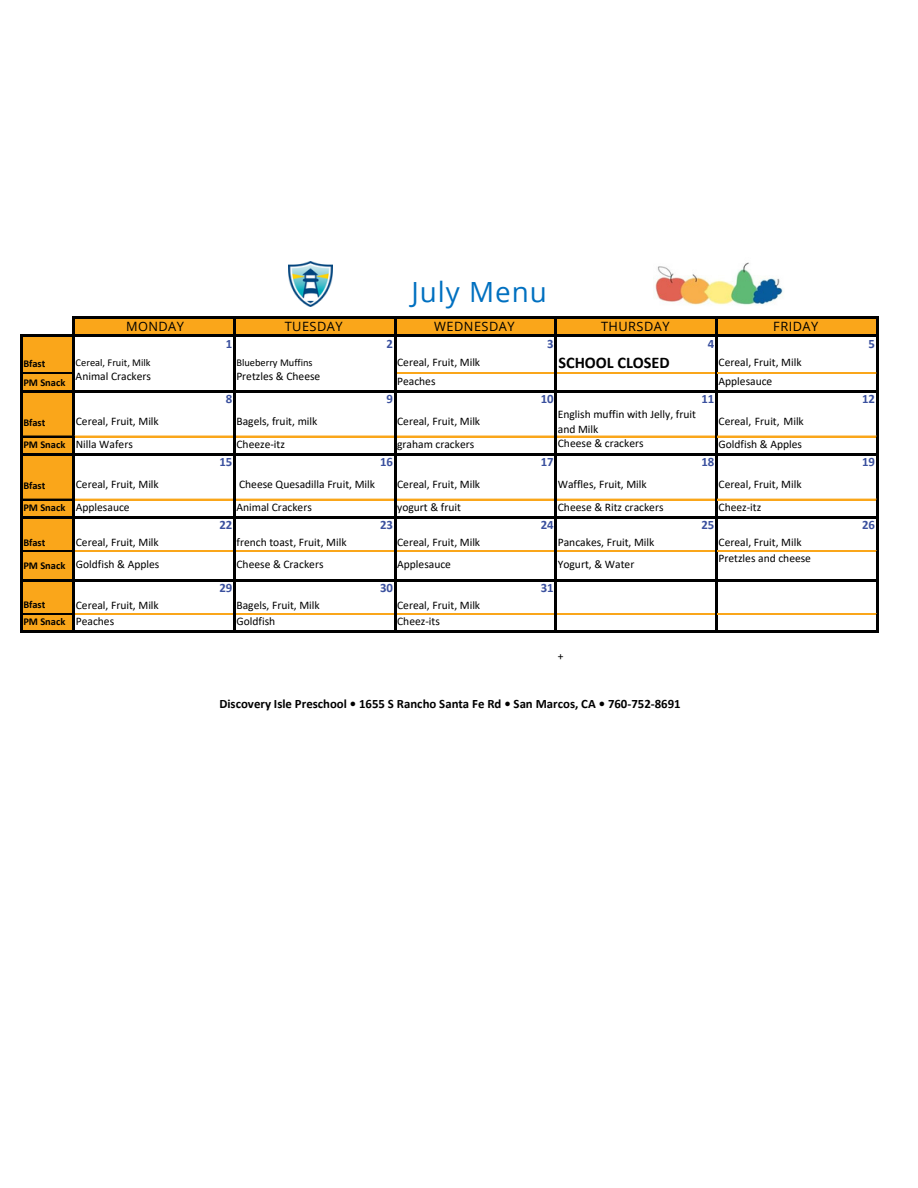
<style>
.page{position:relative;width:918px;height:1188px;background:#fff}
.page>*{position:absolute;margin:0;border:0;box-sizing:border-box;transform-origin:0 0}
.t1{font:27.75px "Open Sans";letter-spacing:.035em;color:#0070c0}
.t2{font:700 16.2px "Calibri";color:#000}
.t3{font:700 12.75px "Calibri";color:#000}
.t4{font:700 12.75px "Calibri";letter-spacing:.005em;color:#3a509e}
.t5{font:12.75px "Open Sans";letter-spacing:.035em;color:#000}
.t6{font:11.55px/22.6px "Calibri";color:#000}
.t7{font:700 10.5px/22.6px "Calibri";color:#000}
.t8{font:10.5px "Calibri";color:#000}
</style>
<div class="page">
<div style="left:74px;top:318px;width:803px;height:18px;background:#faa61a"></div>
<div style="left:21px;top:336px;width:53px;height:17px;background:#faa61a"></div>
<div style="left:21px;top:352px;width:53px;height:56px;background:#faa61a"></div>
<div style="left:21px;top:408px;width:53px;height:63px;background:#faa61a"></div>
<div style="left:21px;top:471px;width:53px;height:63px;background:#faa61a"></div>
<div style="left:21px;top:534px;width:53px;height:63px;background:#faa61a"></div>
<div style="left:21px;top:597px;width:53px;height:35px;background:#faa61a"></div>
<svg style="left:394px;top:319px;width:2px;height:15px"></svg>
<svg style="left:555px;top:319px;width:2px;height:15px"></svg>
<hr style="left:715px;top:319px;width:3px;height:15px;background:#000">
<hr style="left:73px;top:317px;width:2px;height:56px;background:#000">
<hr style="left:23px;top:373px;width:50px;height:1px;background:#000">
<hr style="left:396px;top:373px;width:159px;height:1px;background:#faa61a">
<hr style="left:557px;top:373px;width:158px;height:1px;background:#faa61a">
<svg style="left:73px;top:373px;width:2px;height:17px"></svg>
<hr style="left:23px;top:436px;width:50px;height:1px;background:#000">
<hr style="left:73px;top:392px;width:2px;height:44px;background:#000">
<hr style="left:75px;top:436px;width:158px;height:1px;background:#faa61a">
<hr style="left:236px;top:436px;width:158px;height:1px;background:#faa61a">
<hr style="left:396px;top:436px;width:159px;height:1px;background:#faa61a">
<hr style="left:557px;top:436px;width:158px;height:1px;background:#faa61a">
<svg style="left:73px;top:436px;width:2px;height:35px"></svg>
<hr style="left:23px;top:499px;width:50px;height:1px;background:#000">
<hr style="left:75px;top:499px;width:158px;height:1px;background:#faa61a">
<hr style="left:236px;top:499px;width:158px;height:1px;background:#faa61a">
<hr style="left:396px;top:499px;width:159px;height:1px;background:#faa61a">
<hr style="left:557px;top:499px;width:158px;height:1px;background:#faa61a">
<hr style="left:73px;top:471px;width:2px;height:45px;background:#000">
<svg style="left:73px;top:518px;width:2px;height:16px"></svg>
<hr style="left:23px;top:550px;width:50px;height:1px;background:#000">
<hr style="left:75px;top:550px;width:158px;height:1px;background:#faa61a">
<hr style="left:236px;top:550px;width:158px;height:1px;background:#faa61a">
<hr style="left:396px;top:550px;width:159px;height:1px;background:#faa61a">
<hr style="left:557px;top:550px;width:158px;height:1px;background:#faa61a">
<hr style="left:73px;top:534px;width:2px;height:45px;background:#000">
<svg style="left:73px;top:581px;width:2px;height:16px"></svg>
<hr style="left:23px;top:613px;width:50px;height:2px;background:#000">
<hr style="left:75px;top:613px;width:158px;height:2px;background:#faa61a">
<hr style="left:236px;top:613px;width:158px;height:2px;background:#faa61a">
<hr style="left:396px;top:613px;width:159px;height:2px;background:#faa61a">
<hr style="left:557px;top:613px;width:158px;height:2px;background:#faa61a">
<hr style="left:23px;top:631px;width:50px;height:2px;background:#000">
<hr style="left:73px;top:631px;width:160px;height:2px;background:#000">
<hr style="left:73px;top:597px;width:2px;height:34px;background:#000">
<hr style="left:233px;top:319px;width:3px;height:312px;background:#000">
<hr style="left:394px;top:337px;width:2px;height:296px;background:#000">
<hr style="left:555px;top:337px;width:2px;height:296px;background:#000">
<hr style="left:715px;top:337px;width:3px;height:296px;background:#000">
<hr style="left:876px;top:319px;width:2px;height:314px;background:#000">
<hr style="left:20px;top:334px;width:3px;height:299px;background:#000">
<hr style="left:75px;top:317px;width:803px;height:2px;background:#000">
<hr style="left:23px;top:334px;width:855px;height:3px;background:#000">
<hr style="left:718px;top:373px;width:158px;height:1px;background:#faa61a">
<hr style="left:23px;top:390px;width:855px;height:2px;background:#000">
<hr style="left:718px;top:436px;width:158px;height:1px;background:#faa61a">
<hr style="left:23px;top:453px;width:855px;height:2px;background:#000">
<hr style="left:718px;top:499px;width:158px;height:1px;background:#faa61a">
<hr style="left:23px;top:516px;width:855px;height:2px;background:#000">
<hr style="left:718px;top:550px;width:158px;height:1px;background:#faa61a">
<hr style="left:23px;top:579px;width:855px;height:2px;background:#000">
<hr style="left:718px;top:613px;width:158px;height:2px;background:#faa61a">
<hr style="left:233px;top:631px;width:645px;height:2px;background:#000">
<img style="left:653px;top:262px;width:130px;height:43px">
<img style="left:289px;top:262px;width:43px;height:45px">
<h3 class="t7" style="left:23px;top:354px;width:44px;line-height:19.2px">Bfast<br>PM Snack</h3>
<p class="t7" style="left:23px;top:412px;width:44px">Bfast<br>PM Snack</p>
<p class="t7" style="left:23px;top:475px;width:44px">Bfast<br>PM Snack</p>
<h2 class="t7" style="left:23px;top:532px;width:44px">Bfast<br>PM Snack</h2>
<h5 class="t7" style="left:23px;top:598px;width:44px;line-height:16.5px">Bfast<br>PM Snack</h5>
<p class="t1" style="left:411px;top:272px;width:137px">July Menu</p>
<p class="t5" style="left:126px;top:318px;width:59px">MONDAY</p>
<h3 class="t5" style="left:285px;top:318px;width:59px">TUESDAY</h3>
<h6 class="t5" style="left:434px;top:318px;width:82px">WEDNESDAY</h6>
<p class="t5" style="left:601px;top:318px;width:70px">THURSDAY</p>
<p class="t5" style="left:773px;top:318px;width:46px">FRIDAY</p>
<h5 class="t4" style="left:226px;top:338px;width:8px">1</h5>
<h5 class="t4" style="left:387px;top:338px;width:8px">2</h5>
<p class="t4" style="left:547px;top:338px;width:8px">3</p>
<p class="t4" style="left:708px;top:338px;width:8px">4</p>
<p class="t8" style="left:76px;top:358px;width:77px">Cereal, Fruit, Milk</p>
<p class="t6" style="left:76px;top:366px;width:77px">Animal Crackers</p>
<h5 class="t8" style="left:236px;top:358px;width:78px">Blueberry Muffins</h5>
<h5 class="t6" style="left:236px;top:366px;width:86px">Pretzles &amp; Cheese</h5>
<h5 class="t6" style="left:397px;top:353px;width:85px;line-height:19.2px">Cereal, Fruit, Milk<br>Peaches</h5>
<h6 class="t4" style="left:226px;top:394px;width:8px">8</h6>
<h6 class="t4" style="left:387px;top:394px;width:8px">9</h6>
<p class="t6" style="left:76px;top:411px;width:85px">Cereal, Fruit, Milk<br>Nilla Wafers</p>
<p class="t6" style="left:236px;top:411px;width:82px">Bagels, fruit, milk<br>Cheeze-itz</p>
<p class="t6" style="left:397px;top:411px;width:85px">Cereal, Fruit, Milk graham crackers</p>
<h6 class="t4" style="left:219px;top:457px;width:15px">15</h6>
<h5 class="t4" style="left:380px;top:457px;width:15px">16</h5>
<h5 class="t6" style="left:76px;top:474px;width:85px">Cereal, Fruit, Milk<br>Applesauce</h5>
<h5 class="t6" style="left:76px;top:532px;width:85px">Cereal, Fruit, Milk<br>Goldfish &amp; Apples</h5>
<p class="t6" style="left:76px;top:597px;width:85px;line-height:16.5px">Cereal, Fruit, Milk<br>Peaches</p>
<h5 class="t6" style="left:236px;top:474px;width:140px">Cheese Quesadilla Fruit, Milk<br>Animal Crackers</h5>
<h5 class="t6" style="left:236px;top:532px;width:112px">french toast, Fruit, Milk<br>Cheese &amp; Crackers</h5>
<p class="t6" style="left:397px;top:474px;width:85px">Cereal, Fruit, Milk yogurt &amp; fruit</p>
<h5 class="t6" style="left:397px;top:532px;width:85px">Cereal, Fruit, Milk<br>Applesauce</h5>
<h5 class="t6" style="left:397px;top:597px;width:85px;line-height:16.5px">Cereal, Fruit, Milk<br>Cheez-its</h5>
<h5 class="t4" style="left:219px;top:520px;width:15px">22</h5>
<h1 class="t4" style="left:380px;top:520px;width:15px">23</h1>
<h6 class="t4" style="left:219px;top:583px;width:15px">29</h6>
<p class="t4" style="left:380px;top:583px;width:15px">30</p>
<p class="t6" style="left:236px;top:597px;width:85px;line-height:16.5px">Bagels, Fruit, Milk<br>Goldfish</p>
<p class="t2" style="left:558px;top:356px;width:113px">SCHOOL CLOSED</p>
<h5 class="t6" style="left:719px;top:353px;width:85px;line-height:19.2px">Cereal, Fruit, Milk<br>Applesauce</h5>
<p class="t6" style="left:719px;top:411px;width:87px">Cereal, Fruit, Milk<br>Goldfish &amp; Apples</p>
<p class="t6" style="left:719px;top:474px;width:85px">Cereal, Fruit, Milk<br>Cheez-itz</p>
<p class="t6" style="left:719px;top:535px;width:94px;line-height:16.5px">Cereal, Fruit, Milk<br>Pretzles and cheese</p>
<h3 class="t4" style="left:541px;top:394px;width:15px">10</h3>
<h5 class="t4" style="left:701px;top:394px;width:15px">11</h5>
<p class="t6" style="left:558px;top:408px;width:140px;line-height:14.9px">English muffin with Jelly, fruit and Milk<br>Cheese &amp; crackers</p>
<p class="t4" style="left:701px;top:457px;width:15px">18</p>
<p class="t4" style="left:541px;top:457px;width:15px">17</p>
<p class="t6" style="left:558px;top:474px;width:107px">Waffles, Fruit, Milk<br>Cheese &amp; Ritz crackers</p>
<h5 class="t6" style="left:558px;top:532px;width:98px">Pancakes, Fruit, Milk<br>Yogurt, &amp; Water</h5>
<p class="t4" style="left:541px;top:520px;width:15px">24</p>
<h3 class="t4" style="left:701px;top:520px;width:15px">25</h3>
<p class="t4" style="left:541px;top:583px;width:15px">31</p>
<h5 class="t6" style="left:558px;top:645px;width:7px">+</h5>
<p class="t3" style="left:219px;top:698px;width:463px">Discovery Isle Preschool • 1655 S Rancho Santa Fe Rd • San Marcos, CA • 760-752-8691</p>
<h3 class="t4" style="left:869px;top:338px;width:8px">5</h3>
<h5 class="t4" style="left:862px;top:394px;width:15px">12</h5>
<p class="t4" style="left:862px;top:457px;width:15px">19</p>
<h5 class="t4" style="left:862px;top:520px;width:15px">26</h5>
</div>
